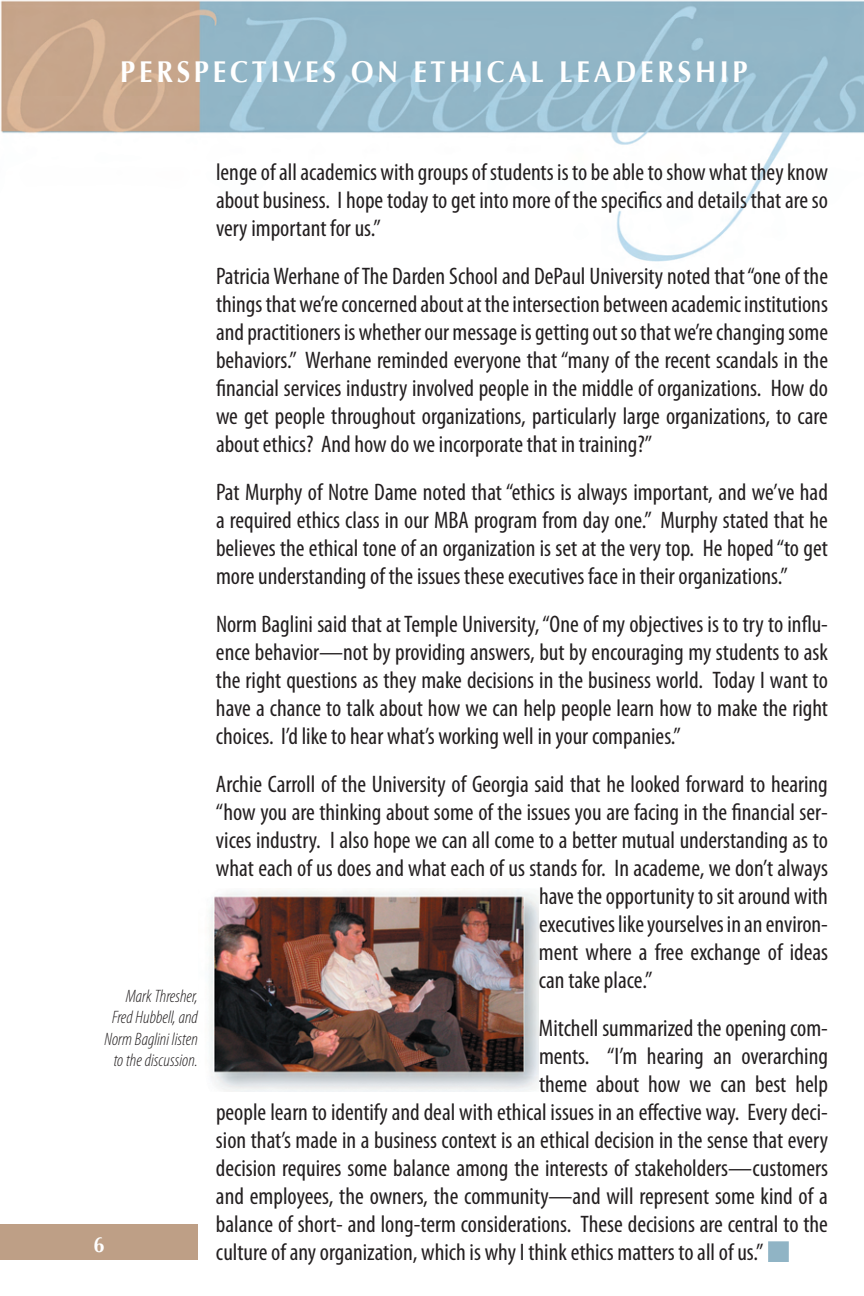
<style>
.page{position:relative;width:864px;height:1296px;background:#fff}
.page>*{position:absolute;margin:0;border:0;box-sizing:border-box;transform-origin:0 0}
.t1{font:700 30px "Optima";letter-spacing:.14em;color:#fff;scale:.9 1}
.t2{font:condensed 24px/28px "Myriad Pro";color:#231f20;text-align:justify}
.t3{font:700 22px "Optima";color:#fff;scale:.9 1}
.t4{font:italic 300 condensed 18px/21.6px "Myriad Pro";color:#231f20;text-align:right}
.s1{color:#90b4c5}
</style>
<div class="page">
<img style="left:0;top:0;width:864px;height:262px">
<div style="left:0;top:1224px;width:198px;height:36px;background:#be9f86"></div>
<div style="left:768px;top:1241px;width:21px;height:21px;border:4px solid #90b4c5"></div>
<img style="left:208px;top:890px;width:331px;height:202px">
<p class="t1" style="left:120px;top:54px;width:699px">PERSPECTIVES ON ETHICAL LEADERSHIP</p>
<p class="t2" style="left:216px;top:159px;width:613px">lenge of all academics with groups of students is to be able to show what they know about business. I hope today to get into more of the specifics and details that are so very important for us.”</p>
<p class="t2" style="left:216px;top:263px;width:614px">Patricia Werhane of The Darden School and DePaul University noted that “one of the things that we’re concerned about at the intersection between academic institutions and practitioners is whether our message is getting out so that we’re changing some behaviors.” Werhane reminded everyone that “many of the recent scandals in the financial services industry involved people in the middle of organizations. How do we get people throughout organizations, particularly large organizations, to care about ethics? And how do we incorporate that in training?”</p>
<p class="t2" style="left:216px;top:479px;width:613px">Pat Murphy of Notre Dame noted that “ethics is always important, and we’ve had a required ethics class in our MBA program from day one.” Murphy stated that he believes the ethical tone of an organization is set at the very top. He hoped “to get more understanding of the issues these executives face in their organizations.”</p>
<p class="t2" style="left:216px;top:611px;width:614px">Norm Baglini said that at Temple University, “One of my objectives is to try to influ&shy;ence behavior—not by providing answers, but by encouraging my students to ask the right questions as they make decisions in the business world. Today I want to have a chance to talk about how we can help people learn how to make the right choices. I’d like to hear what’s working well in your companies.”</p>
<p class="t2" style="left:216px;top:771px;width:613px">Archie Carroll of the University of Georgia said that he looked forward to hearing</p>
<p class="t2" style="left:216px;top:799px;width:614px">“how you are thinking about some of the issues you are facing in the financial ser-</p>
<p class="t2" style="left:216px;top:827px;width:613px">vices industry. I also hope we can all come to a better mutual understanding as to</p>
<p class="t2" style="left:216px;top:855px;width:613px">what each of us does and what each of us stands for. In academe, we don’t always</p>
<p class="t2" style="left:539px;top:883px;width:291px">have the opportunity to sit around with</p>
<p class="t2" style="left:539px;top:911px;width:291px">executives like yourselves in an environ-</p>
<p class="t2" style="left:539px;top:939px;width:291px">ment where a free exchange of ideas</p>
<p class="t2" style="left:539px;top:967px;width:115px">can take place.”</p>
<p class="t2" style="left:216px;top:1015px;width:614px;text-align:right">Mitchell summarized the opening com-<br>ments. “I’m hearing an overarching<br>theme about how we can best help<br>people learn to identify and deal with ethical issues in an effective way. Every deci&shy;sion that’s made in a business context is an ethical decision in the sense that every decision requires some balance among the interests of stakeholders—customers and employees, the owners, the community—and will represent some kind of a balance of short- and long-term considerations. These decisions are central to the</p>
<p class="t4" style="left:105px;top:985px;width:95px">Mark Thresher,<br>Fred Hubbell, and<br>Norm Baglini listen to the discussion.</p>
<p class="t3" style="left:93px;top:1232px;width:14px">6</p>
<p class="t2" style="left:216px;top:1239px;width:573px">culture of any organization, which is why I think ethics matters to all of us.” <span class="s1">■</span></p>
</div>
